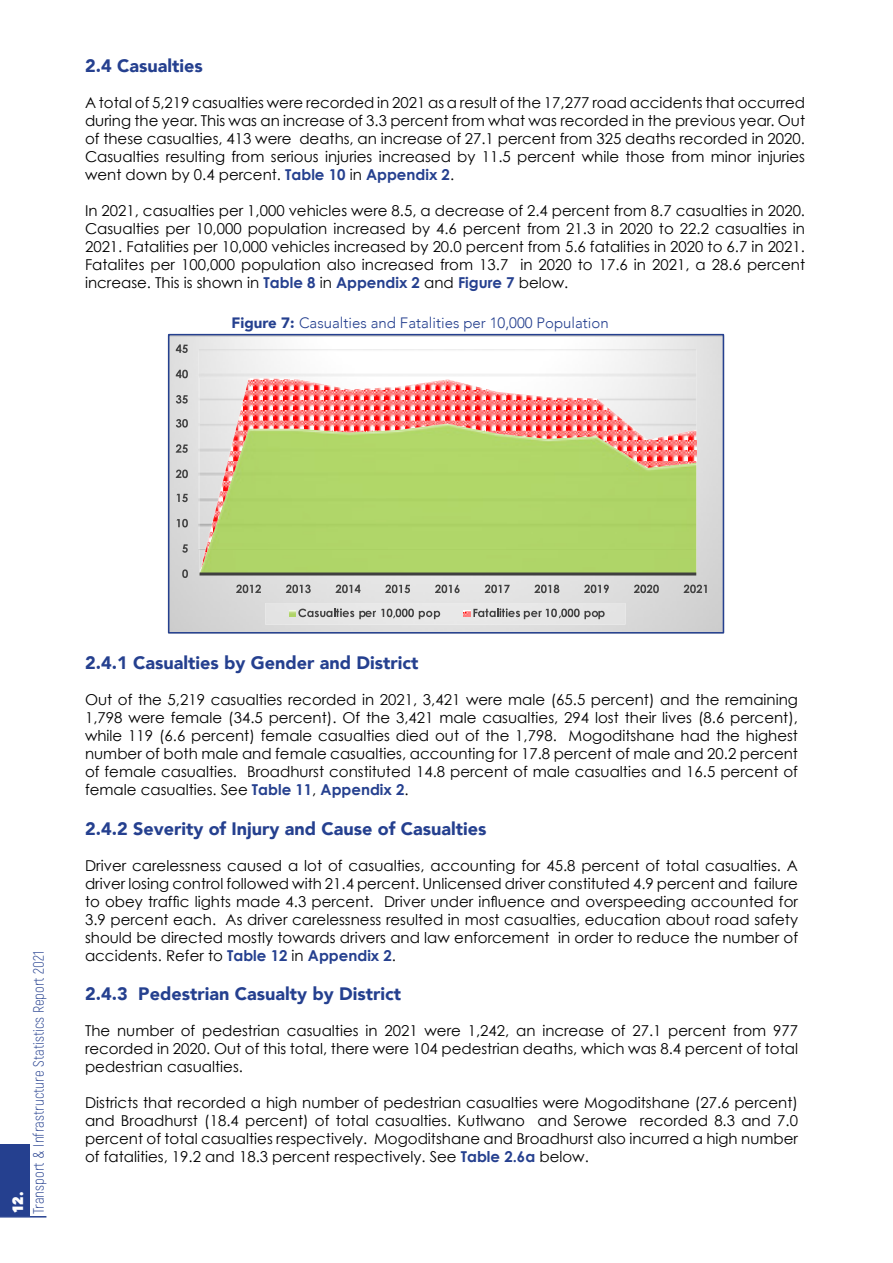
<style>
.page{position:relative;width:893px;height:1263px;background:#fff}
.page>*{position:absolute;margin:0;border:0;box-sizing:border-box;transform-origin:0 0}
.t1{font:900 18px "Avenir";color:#25408f}
.t2{font:15px/18px "Century Gothic";color:#000;text-align:justify}
.t3{font:300 15px "Avenir";color:#25408f}
.t4{font:300 15px "Akrobat";color:#25408f}
.t5{font:800 15px "Avenir Next Condensed";color:#fff}
.s1{font-weight:700;color:#25408f}
.s2{font-weight:900}
</style>
<div class="page">
<div style="left:0;top:1144px;width:30px;height:72px;background:#25408f"></div>
<hr style="left:0;top:1216px;width:46px;height:1px;background:#25408f">
<img style="left:171px;top:338px;width:550px;height:292px">
<img style="left:198px;top:349px;width:498px;height:201px">
<svg style="left:200px;top:378px;width:496px;height:194px;background:#c7c67f"></svg>
<hr style="left:200px;top:572px;width:496px;height:3px;background:#404040">
<svg style="left:182px;top:569px;width:6px;height:9px"></svg>
<svg style="left:182px;top:544px;width:6px;height:9px"></svg>
<svg style="left:176px;top:519px;width:12px;height:8px"></svg>
<svg style="left:176px;top:494px;width:12px;height:8px"></svg>
<svg style="left:176px;top:470px;width:12px;height:8px"></svg>
<svg style="left:176px;top:444px;width:12px;height:9px"></svg>
<svg style="left:176px;top:419px;width:12px;height:9px"></svg>
<svg style="left:176px;top:395px;width:12px;height:9px"></svg>
<svg style="left:176px;top:370px;width:12px;height:8px"></svg>
<svg style="left:176px;top:344px;width:12px;height:9px"></svg>
<svg style="left:236px;top:585px;width:25px;height:8px"></svg>
<svg style="left:286px;top:585px;width:25px;height:8px"></svg>
<svg style="left:336px;top:585px;width:24px;height:8px"></svg>
<svg style="left:385px;top:585px;width:25px;height:8px"></svg>
<svg style="left:435px;top:585px;width:25px;height:8px"></svg>
<svg style="left:485px;top:585px;width:25px;height:8px"></svg>
<svg style="left:534px;top:585px;width:25px;height:8px"></svg>
<svg style="left:584px;top:585px;width:25px;height:8px"></svg>
<svg style="left:634px;top:585px;width:25px;height:8px"></svg>
<svg style="left:684px;top:585px;width:23px;height:8px"></svg>
<div style="left:265px;top:603px;width:360px;height:21px;background:#e6e6e6"></div>
<svg style="left:289px;top:608px;width:151px;height:11px;background:#b5b6b4"></svg>
<svg style="left:464px;top:608px;width:141px;height:11px;background:#b5b2b2"></svg>
<div style="left:168px;top:334px;width:556px;height:299px;border:2px solid #25408f"></div>
<p class="t1" style="left:85px;top:50px;width:119px">2.4 Casualties</p>
<p class="t2" style="left:85px;top:93px;width:721px">A total of 5,219 casualties were recorded in 2021 as a result of the 17,277 road accidents that occurred during the year. This was an increase of 3.3 percent from what was recorded in the previous year. Out of these casualties, 413 were deaths, an increase of 27.1 percent from 325 deaths recorded in 2020.<br>Casualties resulting from serious injuries increased by 11.5 percent while those from minor injuries went down by 0.4 percent. <span class="s1">Table 10</span> in <span class="s1">Appendix 2</span>.</p>
<p class="t2" style="left:85px;top:201px;width:722px">In 2021, casualties per 1,000 vehicles were 8.5, a decrease of 2.4 percent from 8.7 casualties in 2020.<br>Casualties per 10,000 population increased by 4.6 percent from 21.3 in 2020 to 22.2 casualties in 2021. Fatalities per 10,000 vehicles increased by 20.0 percent from 5.6 fatalities in 2020 to 6.7 in 2021.<br>Fatalites per 100,000 population also increased from 13.7 in 2020 to 17.6 in 2021, a 28.6 percent increase. This is shown in <span class="s1">Table 8</span> in <span class="s1">Appendix 2</span> and <span class="s1">Figure 7</span> below.</p>
<p class="t3" style="left:232px;top:314px;width:379px"><span class="s2">Figure 7:</span> Casualties and Fatalities per 10,000 Population</p>
<p class="t5" style="left:9px;top:1213px;width:23px;rotate:-90deg">12.</p>
<p class="t4" style="left:30px;top:1214px;width:265px;rotate:-90deg">Transport &amp; Infrastructure Statistics Report 2021</p>
<p class="t1" style="left:85px;top:647px;width:335px">2.4.1 Casualties by Gender and District</p>
<p class="t2" style="left:85px;top:690px;width:714px">Out of the 5,219 casualties recorded in 2021, 3,421 were male (65.5 percent) and the remaining 1,798 were female (34.5 percent). Of the 3,421 male casualties, 294 lost their lives (8.6 percent), while 119 (6.6 percent) female casualties died out of the 1,798. Mogoditshane had the highest number of both male and female casualties, accounting for 17.8 percent of male and 20.2 percent of female casualties. Broadhurst constituted 14.8 percent of male casualties and 16.5 percent of female casualties. See <span class="s1">Table 11</span>, <span class="s1">Appendix 2</span>.</p>
<p class="t1" style="left:85px;top:813px;width:403px">2.4.2 Severity of Injury and Cause of Casualties</p>
<p class="t2" style="left:85px;top:856px;width:714px">Driver carelessness caused a lot of casualties, accounting for 45.8 percent of total casualties. A driver losing control followed with 21.4 percent. Unlicensed driver constituted 4.9 percent and failure to obey traffic lights made 4.3 percent. Driver under influence and overspeeding accounted for 3.9 percent each. As driver carelessness resulted in most casualties, education about road safety should be directed mostly towards drivers and law enforcement in order to reduce the number of accidents. Refer to <span class="s1">Table 12</span> in <span class="s1">Appendix 2</span>.</p>
<p class="t1" style="left:85px;top:978px;width:317px">2.4.3 Pedestrian Casualty by District</p>
<p class="t2" style="left:85px;top:1021px;width:714px">The number of pedestrian casualties in 2021 were 1,242, an increase of 27.1 percent from 977 recorded in 2020. Out of this total, there were 104 pedestrian deaths, which was 8.4 percent of total pedestrian casualties.</p>
<p class="t2" style="left:85px;top:1093px;width:714px">Districts that recorded a high number of pedestrian casualties were Mogoditshane (27.6 percent) and Broadhurst (18.4 percent) of total casualties. Kutlwano and Serowe recorded 8.3 and 7.0 percent of total casualties respectively. Mogoditshane and Broadhurst also incurred a high number of fatalities, 19.2 and 18.3 percent respectively. See <span class="s1">Table 2.6a</span> below.</p>
</div>
